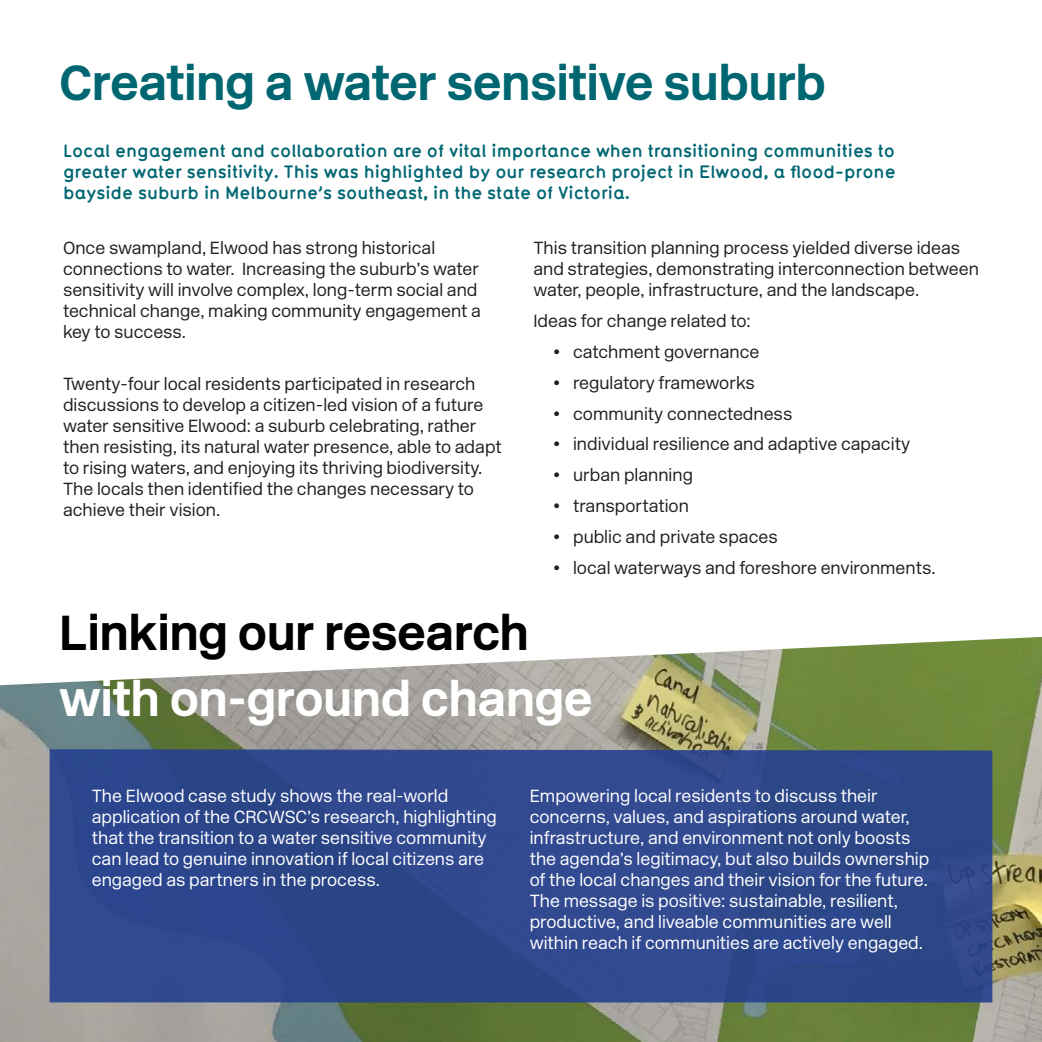
<style>
.page{position:relative;width:1042px;height:1042px;background:#fff}
.page>*{position:absolute;margin:0;border:0;box-sizing:border-box;transform-origin:0 0}
.t1{font:700 49px "New Rail Alphabet";color:#006772}
.t2{font:700 49px "New Rail Alphabet";color:#fff}
.t3{font:700 49px "New Rail Alphabet";color:#000}
.t4{font:300 17.5px/21px "New Rail Alphabet";color:#231f20}
.t5{font:300 17.5px/21px "New Rail Alphabet";color:#fff}
.t6{font:700 17.5px/21px "Typ 1451";color:#006772;text-align:justify}
</style>
<div class="page">
<img style="left:0;top:637px;width:1042px;height:405px">
<svg style="left:50px;top:749px;width:942px;height:253px;background:#2e478b"></svg>
<h1 class="t1" style="left:60px;top:50px;width:768px">Creating a water sensitive suburb</h1>
<p class="t6" style="left:63px;top:139px;width:834px">Local engagement and collaboration are of vital importance when transitioning communities to greater water sensitivity. This was highlighted by our research project in Elwood, a flood-prone bayside suburb in Melbourne’s southeast, in the state of Victoria.</p>
<p class="t4" style="left:63px;top:237px;width:419px">Once swampland, Elwood has strong historical connections to water. Increasing the suburb’s water sensitivity will involve complex, long-term social and technical change, making community engagement a key to success.</p>
<p class="t4" style="left:63px;top:373px;width:440px">Twenty-four local residents participated in research discussions to develop a citizen-led vision of a future water sensitive Elwood: a suburb celebrating, rather then resisting, its natural water presence, able to adapt to rising waters, and enjoying its thriving biodiversity.<br>The locals then identified the changes necessary to achieve their vision.</p>
<p class="t4" style="left:533px;top:237px;width:447px">This transition planning process yielded diverse ideas and strategies, demonstrating interconnection between water, people, infrastructure, and the landscape.</p>
<p class="t4" style="left:533px;top:310px;width:219px">Ideas for change related to:</p>
<p class="t4" style="left:553px;top:341px;width:208px">• catchment governance</p>
<p class="t4" style="left:553px;top:372px;width:203px">• regulatory frameworks</p>
<p class="t4" style="left:553px;top:403px;width:241px">• community connectedness</p>
<p class="t4" style="left:553px;top:433px;width:358px">• individual resilience and adaptive capacity</p>
<p class="t4" style="left:553px;top:464px;width:141px">• urban planning</p>
<p class="t4" style="left:553px;top:495px;width:137px">• transportation</p>
<p class="t4" style="left:553px;top:526px;width:226px">• public and private spaces</p>
<p class="t4" style="left:553px;top:557px;width:384px">• local waterways and foreshore environments.</p>
<h1 class="t3" style="left:60px;top:600px;width:471px">Linking our research</h1>
<h1 class="t2" style="left:60px;top:666px;width:534px">with on-ground change</h1>
<p class="t5" style="left:92px;top:785px;width:406px">The Elwood case study shows the real-world application of the CRCWSC’s research, highlighting that the transition to a water sensitive community can lead to genuine innovation if local citizens are engaged as partners in the process.</p>
<p class="t5" style="left:530px;top:785px;width:401px">Empowering local residents to discuss their concerns, values, and aspirations around water, infrastructure, and environment not only boosts the agenda’s legitimacy, but also builds ownership of the local changes and their vision for the future.<br>The message is positive: sustainable, resilient, productive, and liveable communities are well within reach if communities are actively engaged.</p>
</div>
